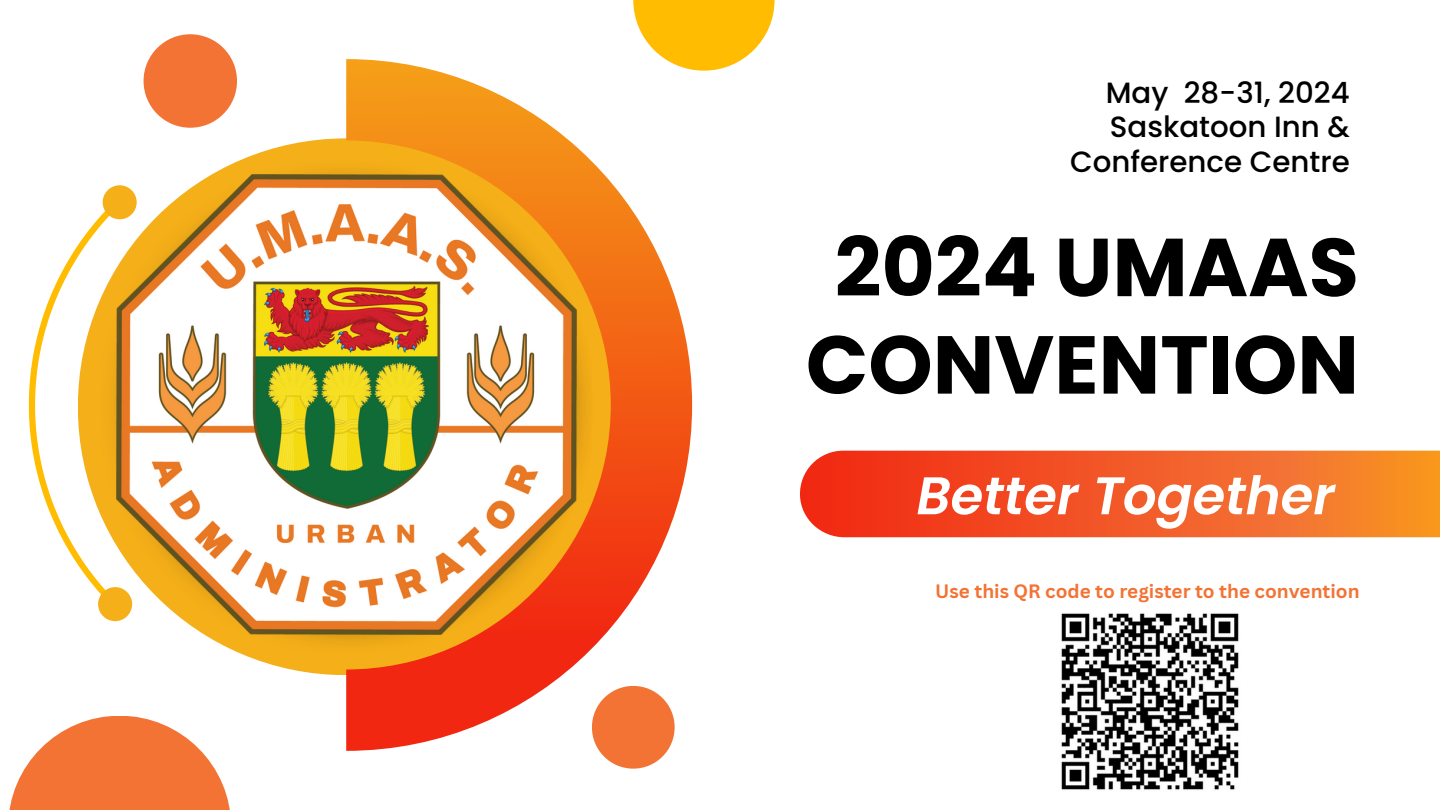
<style>
.page{position:relative;width:1440px;height:810px;background:#fff}
.page>*{position:absolute;margin:0;border:0;box-sizing:border-box;transform-origin:0 0}
.t1{font:700 82px/97.5px "Poppins";color:#000;text-align:center}
.t2{font:italic 600 52.9px "Poppins";color:#fff}
.t3{font:500 29.3px/34.8px "Poppins";color:#000;text-align:right}
.t4{font:700 18.9px "Canva Sans";color:#f37335}
</style>
<div class="page">
<svg style="left:346px;top:59px;width:346px;height:692px"></svg>
<svg style="left:29px;top:204px;width:87px;height:396px"></svg>
<div style="left:103px;top:185px;width:34px;height:34px;background:#f5af19;border-radius:50%"></div>
<div style="left:98px;top:587px;width:34px;height:34px;background:#f5af19;border-radius:50%"></div>
<svg style="left:9px;top:716px;width:221px;height:94px;fill:#f37335"></svg>
<div style="left:144px;top:34px;width:93px;height:94px;background:#f37335;border-radius:50%"></div>
<div style="left:592px;top:686px;width:83px;height:83px;background:#f37335;border-radius:50%"></div>
<svg style="left:633px;top:0;width:142px;height:71px;fill:#ffbc00"></svg>
<svg style="left:800px;top:451px;width:640px;height:86px;background:#f35d27"></svg>
<img style="left:117px;top:174px;width:460px;height:460px">
<img style="left:1061px;top:613px;width:178px;height:177px">
<p class="t3" style="left:1070px;top:75px;width:281px">May 28-31, 2024<br>Saskatoon Inn &amp;<br>Conference Centre</p>
<p class="t1" style="left:806px;top:219px;width:555px">2024 UMAAS<br>CONVENTION</p>
<p class="t2" style="left:917px;top:459px;width:420px">Better Together</p>
<p class="t4" style="left:935px;top:578px;width:426px">Use this QR code to register to the convention</p>
</div>
